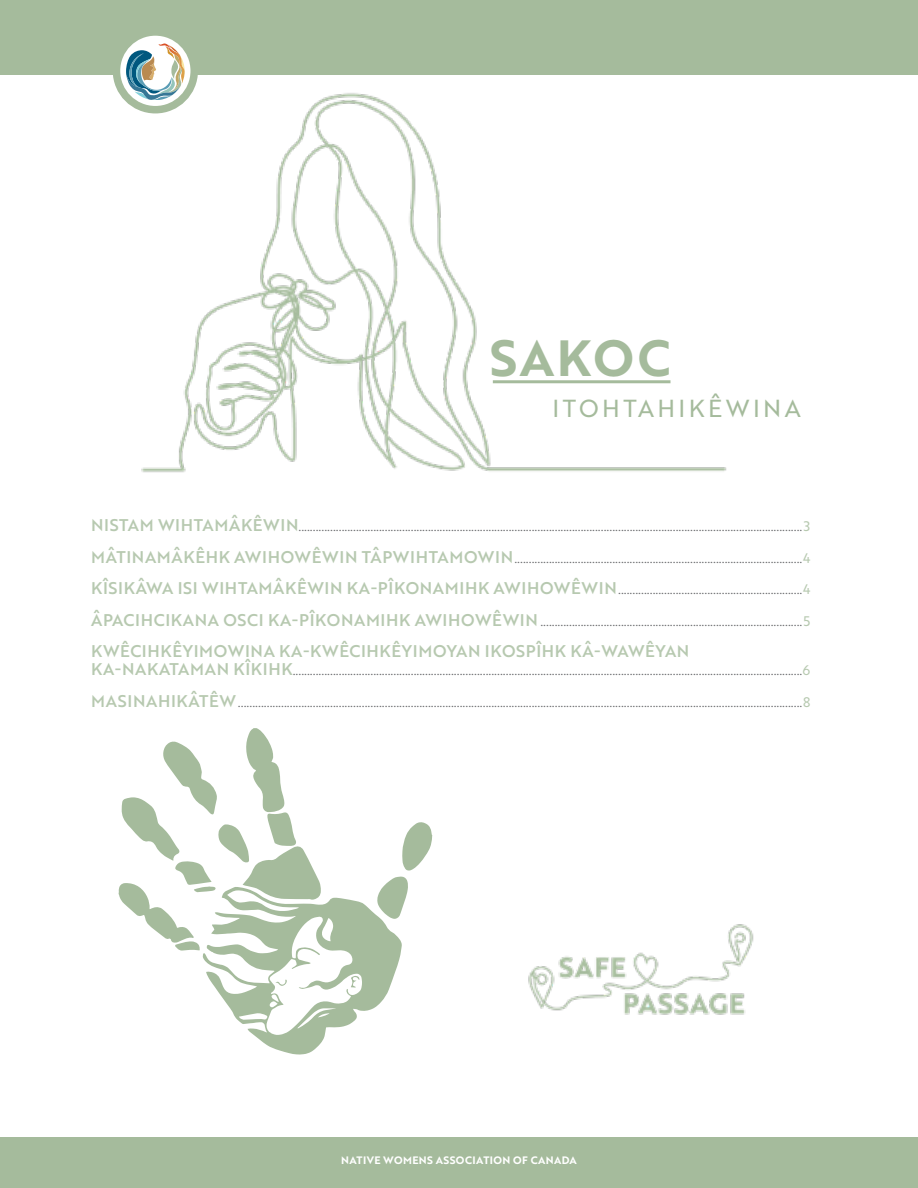
<style>
.page{position:relative;width:918px;height:1188px;background:#fff}
.page>*{position:absolute;margin:0;border:0;box-sizing:border-box;transform-origin:0 0}
.t1{font:49.5px "Brother 1816 Bold";letter-spacing:.05em;color:#a5bb9c}
.t2{font:24px "Brother 1816 Regular";letter-spacing:.14em;color:#a5bb9c}
.t3{font:16.5px "Brother 1816 Medium";letter-spacing:.04em;color:#b7c9b0}
.t4{font:15px/31.5px "Brother 1816 Book";color:#6d6e71;text-align:justify}
.t5{font:10.5px "Brother 1816 Bold";letter-spacing:.04em;color:#fff}
.s1{font-family:"Brother 1816 Medium";font-size:16.5px;color:#b7c9b0}
.s2{font-family:"Brother 1816 Regular";font-size:13.5px;color:#b7c9b0}
</style>
<div class="page">
<img style="left:113px;top:77px;width:614px;height:396px">
<div style="left:0;top:1137px;width:918px;height:51px;background:#a5bb9c"></div>
<div style="left:0;top:0;width:918px;height:75px;background:#a5bb9c"></div>
<svg style="left:116px;top:32px;width:78px;height:78px"></svg>
<div style="left:113px;top:28px;width:85px;height:85px;border:8px solid #a5bb9c;border-radius:50%"></div>
<div style="left:122px;top:38px;width:67px;height:66px;background:#fff;border-radius:50%"></div>
<svg style="left:126px;top:44px;width:59px;height:56px"></svg>
<hr style="left:493px;top:380px;width:177px;height:3px;background:#a5bb9c">
<img style="left:528px;top:924px;width:226px;height:91px">
<svg style="left:119px;top:728px;width:313px;height:327px"></svg>
<h1 class="t1" style="left:490px;top:321px;width:182px">SAKOC</h1>
<h2 class="t2" style="left:553px;top:390px;width:250px">ITOHTAHIKÊWINA</h2>
<p class="t4" style="left:91px;top:510px;width:721px"><span class="s1">NISTAM WIHTAMÂKÊWIN</span>...............................................................................................................................................................................<span class="s2">3<br></span><span class="s1">MÂTINAMÂKÊHK AWIHOWÊWIN TÂPWIHTAMOWIN</span>....................................................................................................<span class="s2">4<br></span><span class="s1">KÎSIKÂWA ISI WIHTAMÂKÊWIN KA-PÎKONAMIHK AWIHOWÊWIN</span>................................................................<span class="s2">4<br></span><span class="s1">ÂPACIHCIKANA OSCI KA-PÎKONAMIHK AWIHOWÊWIN</span> ...........................................................................................<span class="s2">5</span></p>
<p class="t3" style="left:91px;top:639px;width:600px">KWÊCIHKÊYIMOWINA KA-KWÊCIHKÊYIMOYAN IKOSPÎHK KÂ-WAWÊYAN</p>
<p class="t4" style="left:91px;top:654px;width:721px"><span class="s1">KA-NAKATAMAN KÎKIHK</span>.................................................................................................................................................................................<span class="s2">6<br></span><span class="s1">MASINAHIKÂTÊW</span>....................................................................................................................................................................................................<span class="s2">8</span></p>
<p class="t5" style="left:341px;top:1152px;width:237px">NATIVE WOMENS ASSOCIATION OF CANADA</p>
</div>
